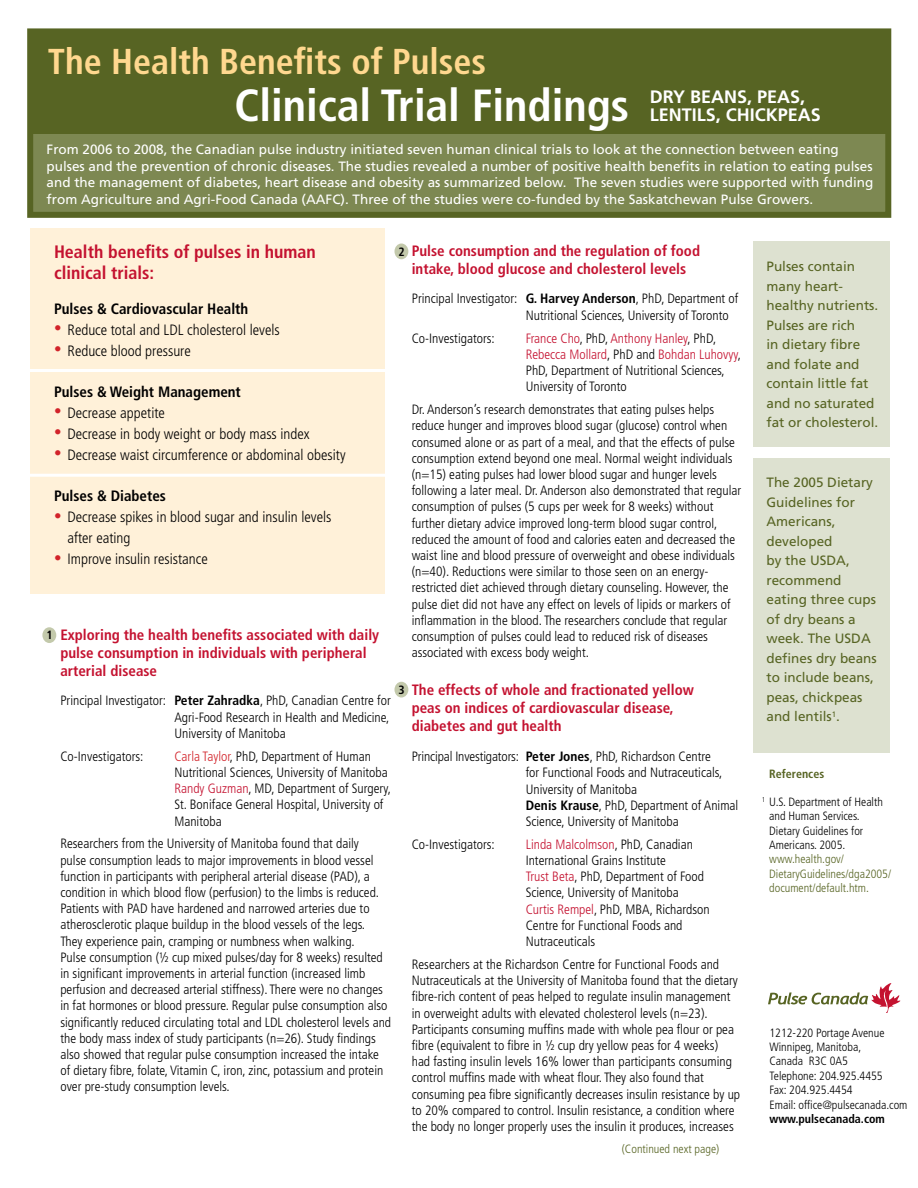
<style>
.page{position:relative;width:918px;height:1188px;background:#fff}
.page>*{position:absolute;margin:0;border:0;box-sizing:border-box;transform-origin:0 0}
.t1{font:700 condensed 45px "Frutiger";color:#fff}
.t2{font:700 condensed 36px "Frutiger";color:#ffd88f}
.t3{font:700 condensed 18px/21px "Frutiger";color:#c41230}
.t4{font:700 18px "Frutiger";color:#fff}
.t5{font:700 condensed 15px/18px "Frutiger";color:#c41230}
.t6{font:300 condensed 15px/21px "Frutiger";color:#000}
.t7{font:700 condensed 15px "Frutiger";color:#000}
.t8{font:300 condensed 13.5px/16.2px "Frutiger";color:#000}
.t9{font:13.5px/16.5px "Frutiger";color:#fff}
.t10{font:13.5px/19.5px "Frutiger";color:#576423}
.t11{font:300 condensed 12px/14.4px "Frutiger";color:#000}
.t12{font:700 condensed 12px "Frutiger";color:#000}
.t13{font:300 condensed 12px "Frutiger";color:#576423}
.t14{font:700 condensed 12px "Frutiger";color:#576423}
.s1{color:#d2232a}
.s2{font-weight:700}
.s3{color:#c41230}
.s4{color:#576423}
</style>
<div class="page">
<div style="left:754px;top:242px;width:136px;height:205px;background:#dde1d0"></div>
<div style="left:754px;top:458px;width:136px;height:294px;background:#dde1d0"></div>
<div style="left:30px;top:228px;width:355px;height:366px;background:#fff1d9"></div>
<hr style="left:25px;top:369px;width:376px;height:3px;background:#fff">
<hr style="left:25px;top:474px;width:376px;height:3px;background:#fff">
<div style="left:42px;top:627px;width:14px;height:16px;background:#c3c9ab;border-radius:50%"></div>
<div style="left:394px;top:682px;width:14px;height:16px;background:#c3c9ab;border-radius:50%"></div>
<div style="left:394px;top:244px;width:14px;height:15px;background:#c3c9ab;border-radius:50%"></div>
<svg style="left:768px;top:983px;width:133px;height:30px"></svg>
<div style="left:30px;top:31px;width:859px;height:107px;background:#576423"></div>
<div style="left:28px;top:134px;width:861px;height:79px;background:#7d8852"></div>
<div style="left:27px;top:28px;width:864px;height:190px;border:6px solid #576423"></div>
<p class="t2" style="left:48px;top:40px;width:440px">The Health Benefits of Pulses</p>
<p class="t1" style="left:234px;top:78px;width:396px">Clinical Trial Findings</p>
<p class="t4" style="left:650px;top:86px;width:157px">DRY BEANS, PEAS,</p>
<p class="t4" style="left:650px;top:104px;width:173px">LENTILS, CHICKPEAS</p>
<p class="t9" style="left:47px;top:141px;width:828px">From 2006 to 2008, the Canadian pulse industry initiated seven human clinical trials to look at the connection between eating pulses and the prevention of chronic diseases. The studies revealed a number of positive health benefits in relation to eating pulses and the management of diabetes, heart disease and obesity as summarized below. The seven studies were supported with funding from Agriculture and Agri-Food Canada (AAFC). Three of the studies were co-funded by the Saskatchewan Pulse Growers.</p>
<p class="t3" style="left:54px;top:241px;width:263px">Health benefits of pulses in human clinical trials:</p>
<p class="t7" style="left:54px;top:299px;width:196px">Pulses &amp; Cardiovascular Health</p>
<p class="t6" style="left:54px;top:319px;width:227px"><span class="s1">•</span> Reduce total and LDL cholesterol levels</p>
<p class="t6" style="left:54px;top:340px;width:138px"><span class="s1">•</span> Reduce blood pressure</p>
<p class="t7" style="left:54px;top:383px;width:188px">Pulses &amp; Weight Management</p>
<p class="t6" style="left:54px;top:402px;width:112px"><span class="s1">•</span> Decrease appetite</p>
<p class="t6" style="left:54px;top:423px;width:257px"><span class="s1">•</span> Decrease in body weight or body mass index</p>
<p class="t6" style="left:54px;top:444px;width:293px"><span class="s1">•</span> Decrease waist circumference or abdominal obesity</p>
<p class="t7" style="left:54px;top:487px;width:113px">Pulses &amp; Diabetes</p>
<p class="t6" style="left:68px;top:507px;width:265px;text-indent:-14px"><span class="s1">•</span> Decrease spikes in blood sugar and insulin levels after eating</p>
<p class="t6" style="left:54px;top:549px;width:155px"><span class="s1">•</span> Improve insulin resistance</p>
<p class="t12" style="left:46px;top:628px;width:8px">1</p>
<p class="t5" style="left:60px;top:626px;width:320px">Exploring the health benefits associated with daily pulse consumption in individuals with peripheral arterial disease</p>
<p class="t8" style="left:174px;top:693px;width:218px;text-align:justify;text-indent:-114px">Principal Investigator: <span class="s2">Peter Zahradka</span>, PhD, Canadian Centre for Agri-Food Research in Health and Medicine, University of Manitoba</p>
<p class="t8" style="left:60px;top:748px;width:85px">Co-Investigators:</p>
<p class="t8" style="left:174px;top:748px;width:215px"><span class="s1">Carla Taylor</span>, PhD, Department of Human<br>Nutritional Sciences, University of Manitoba</p>
<p class="t8" style="left:174px;top:781px;width:218px"><span class="s3">Randy Guzman</span>, MD, Department of Surgery,<br>St. Boniface General Hospital, University of<br>Manitoba</p>
<p class="t8" style="left:60px;top:836px;width:332px">Researchers from the University of Manitoba found that daily<br>pulse consumption leads to major improvements in blood vessel function in participants with peripheral arterial disease (PAD), a condition in which blood flow (perfusion) to the limbs is reduced.<br>Patients with PAD have hardened and narrowed arteries due to atherosclerotic plaque buildup in the blood vessels of the legs.<br>They experience pain, cramping or numbness when walking.<br>Pulse consumption (½ cup mixed pulses/day for 8 weeks) resulted in significant improvements in arterial function (increased limb perfusion and decreased arterial stiffness). There were no changes in fat hormones or blood pressure. Regular pulse consumption also significantly reduced circulating total and LDL cholesterol levels and the body mass index of study participants (n=26). Study findings also showed that regular pulse consumption increased the intake of dietary fibre, folate, Vitamin C, iron, zinc, potassium and protein over pre-study consumption levels.</p>
<p class="t5" style="left:412px;top:242px;width:290px">Pulse consumption and the regulation of food intake, blood glucose and cholesterol levels</p>
<p class="t8" style="left:526px;top:291px;width:214px;text-indent:-114px">Principal Investigator: <span class="s2">G. Harvey Anderson</span>, PhD, Department of<br>Nutritional Sciences, University of Toronto</p>
<p class="t8" style="left:412px;top:330px;width:85px">Co-Investigators:</p>
<p class="t8" style="left:526px;top:330px;width:217px"><span class="s3">France Cho</span>, PhD, <span class="s3">Anthony Hanley</span>, PhD, <span class="s3">Rebecca Mollard</span>, PhD and <span class="s3">Bohdan Luhovyy</span>, PhD, Department of Nutritional Sciences, University of Toronto</p>
<p class="t8" style="left:412px;top:402px;width:331px">Dr. Anderson’s research demonstrates that eating pulses helps reduce hunger and improves blood sugar (glucose) control when consumed alone or as part of a meal, and that the effects of pulse consumption extend beyond one meal. Normal weight individuals (n=15) eating pulses had lower blood sugar and hunger levels following a later meal. Dr. Anderson also demonstrated that regular consumption of pulses (5 cups per week for 8 weeks) without further dietary advice improved long-term blood sugar control, reduced the amount of food and calories eaten and decreased the waist line and blood pressure of overweight and obese individuals (n=40). Reductions were similar to those seen on an energy&shy;restricted diet achieved through dietary counseling. However, the pulse diet did not have any effect on levels of lipids or markers of inflammation in the blood. The researchers conclude that regular consumption of pulses could lead to reduced risk of diseases associated with excess body weight.</p>
<p class="t5" style="left:412px;top:681px;width:284px">The effects of whole and fractionated yellow peas on indices of cardiovascular disease, diabetes and gut health</p>
<p class="t8" style="left:526px;top:749px;width:198px;text-indent:-114px">Principal Investigators: <span class="s2">Peter Jones</span>, PhD, Richardson Centre for Functional Foods and Nutraceuticals,<br>University of Manitoba</p>
<p class="t8" style="left:526px;top:797px;width:214px"><span class="s2">Denis Krause</span>, PhD, Department of Animal<br>Science, University of Manitoba</p>
<p class="t8" style="left:412px;top:836px;width:85px">Co-Investigators:</p>
<p class="t8" style="left:526px;top:836px;width:169px"><span class="s3">Linda Malcolmson</span>, PhD, Canadian<br>International Grains Institute</p>
<p class="t8" style="left:526px;top:869px;width:180px"><span class="s3">Trust Beta</span>, PhD, Department of Food<br>Science, University of Manitoba</p>
<p class="t8" style="left:526px;top:901px;width:185px"><span class="s3">Curtis Rempel</span>, PhD, MBA, Richardson<br>Centre for Functional Foods and<br>Nutraceuticals</p>
<p class="t8" style="left:412px;top:956px;width:330px">Researchers at the Richardson Centre for Functional Foods and Nutraceuticals at the University of Manitoba found that the dietary fibre-rich content of peas helped to regulate insulin management in overweight adults with elevated cholesterol levels (n=23).<br>Participants consuming muffins made with whole pea flour or pea fibre (equivalent to fibre in ½ cup dry yellow peas for 4 weeks)<br>had fasting insulin levels 16% lower than participants consuming control muffins made with wheat flour. They also found that consuming pea fibre significantly decreases insulin resistance by up to 20% compared to control. Insulin resistance, a condition where the body no longer properly uses the insulin it produces, increases</p>
<p class="t12" style="left:398px;top:244px;width:8px">2</p>
<p class="t12" style="left:398px;top:682px;width:8px">3</p>
<p class="t13" style="left:622px;top:1142px;width:99px">(Continued next page)</p>
<p class="t10" style="left:766px;top:257px;width:113px">Pulses contain many heart&shy;healthy nutrients.<br>Pulses are rich<br>in dietary fibre and folate and contain little fat and no saturated fat or cholesterol.</p>
<p class="t10" style="left:766px;top:473px;width:112px">The 2005 Dietary<br>Guidelines for<br>Americans, developed<br>by the USDA, recommend eating three cups of dry beans a week. The USDA defines dry beans to include beans, peas, chickpeas and lentils<sup>1</sup>.</p>
<p class="t14" style="left:769px;top:767px;width:56px">References</p>
<p class="t11" style="left:769px;top:795px;width:123px;text-indent:-8px"><sup>1</sup> U.S. Department of Health and Human Services.<br>Dietary Guidelines for<br>Americans. 2005. <span class="s4">www.health.gov/<br>DietaryGuidelines/dga2005/ document/default.htm.</span></p>
<p class="t11" style="left:770px;top:1025px;width:117px">1212-220 Portage Avenue</p>
<p class="t11" style="left:770px;top:1040px;width:93px">Winnipeg, Manitoba,<br>Canada R3C 0A5</p>
<p class="t11" style="left:770px;top:1069px;width:115px">Telephone: 204.925.4455</p>
<p class="t11" style="left:770px;top:1083px;width:85px">Fax: 204.925.4454</p>
<p class="t11" style="left:770px;top:1097px;width:140px">Email: office@pulsecanada.com</p>
<p class="t12" style="left:770px;top:1112px;width:117px">www.pulsecanada.com</p>
</div>
